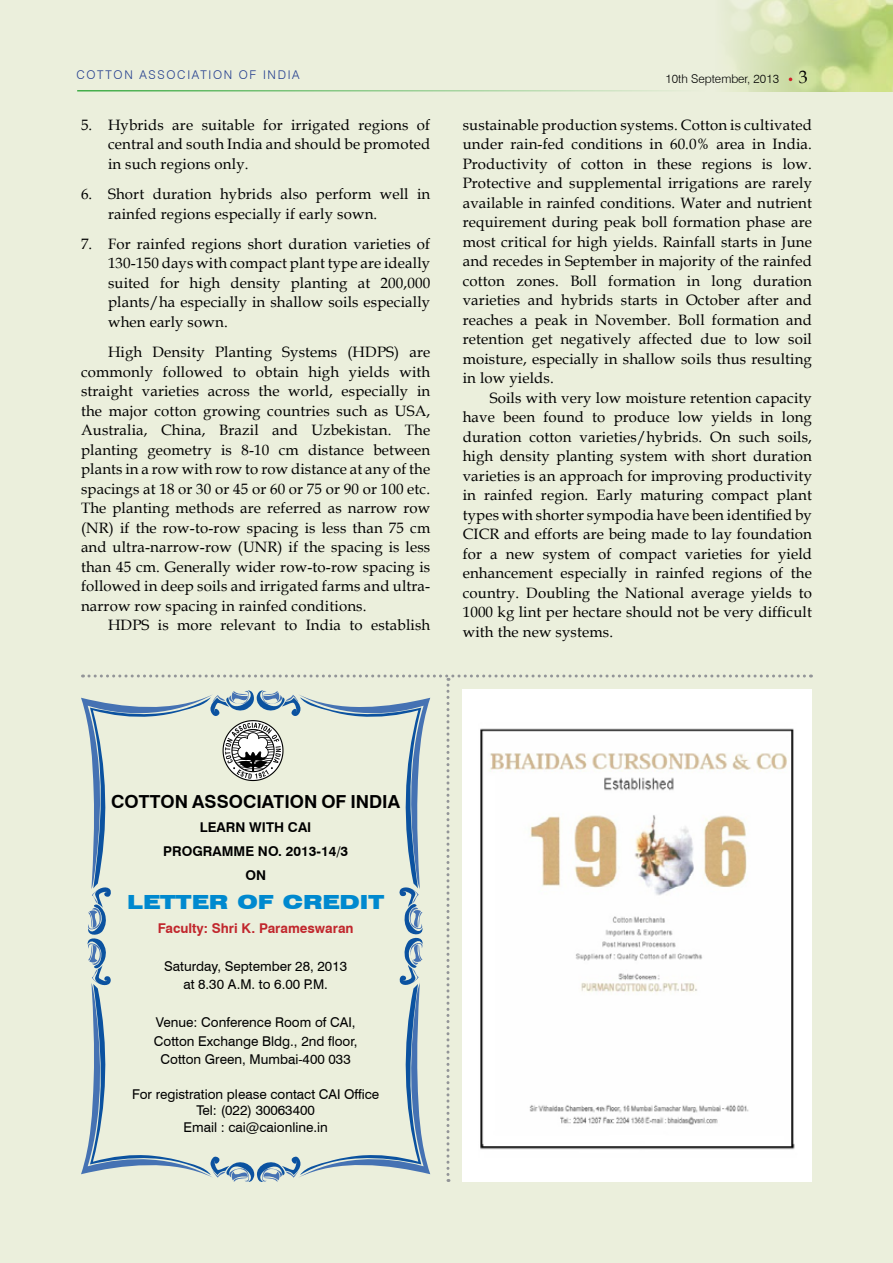
<style>
.page{position:relative;width:893px;height:1263px;background:#ebefdc}
.page>*{position:absolute;margin:0;border:0;box-sizing:border-box;transform-origin:0 0}
.t1{font:900 expanded 19.5px "Swiss 721 BT";color:#0089cf}
.t2{font:700 18px "Swiss 721 BT";color:#000}
.t3{font:15px/19.5px "Book Antiqua";letter-spacing:.01em;color:#000;text-align:justify}
.t4{font:13.5px/18.8px "Swiss 721 BT";color:#000;text-align:center}
.t5{font:700 13.5px/24.2px "Swiss 721 BT";color:#000;text-align:center}
.t6{font:700 13.5px "Swiss 721 BT";color:#c1272d}
.t7{font:300 12px "Swiss 721 BT";letter-spacing:.14em;color:#25408f}
.t8{font:300 12px "Swiss 721 BT";color:#000}
.s1{font-family:"Book Antiqua";font-weight:400;font-size:18px}
</style>
<div class="page">
<img style="left:727px;top:0;width:166px;height:91px">
<hr style="left:77px;top:90px;width:628px;height:2px;background:#41ad49">
<svg style="left:81px;top:674px;width:723px;height:508px"></svg>
<div style="left:463px;top:689px;width:349px;height:493px;background:#fff"></div>
<img style="left:480px;top:728px;width:315px;height:422px">
<p class="t7" style="left:76px;top:67px;width:225px">COTTON ASSOCIATION OF INDIA</p>
<p class="t8" style="left:665px;top:71px;width:144px">10TH SEPTEMBER, 2013 <span class="s1">3</span></p>
<p class="t3" style="left:108px;top:115px;width:324px;text-indent:-27px">5. Hybrids are suitable for irrigated regions of central and south India and should be promoted in such regions only.</p>
<p class="t3" style="left:108px;top:184px;width:324px;text-indent:-27px">6. Short duration hybrids also perform well in rainfed regions especially if early sown.</p>
<p class="t3" style="left:108px;top:234px;width:324px;text-indent:-27px">7. For rainfed regions short duration varieties of 130-150 days with compact plant type are ideally suited for high density planting at 200,000 plants/ha especially in shallow soils especially when early sown.</p>
<p class="t3" style="left:81px;top:342px;width:351px;text-indent:27px">High Density Planting Systems (HDPS) are commonly followed to obtain high yields with straight varieties across the world, especially in the major cotton growing countries such as USA, Australia, China, Brazil and Uzbekistan. The planting geometry is 8-10 cm distance between plants in a row with row to row distance at any of the spacings at 18 or 30 or 45 or 60 or 75 or 90 or 100 etc.<br>The planting methods are referred as narrow row (NR) if the row-to-row spacing is less than 75 cm and ultra-narrow-row (UNR) if the spacing is less than 45 cm. Generally wider row-to-row spacing is followed in deep soils and irrigated farms and ultra&shy;narrow row spacing in rainfed conditions.</p>
<p class="t3" style="left:108px;top:615px;width:324px">HDPS is more relevant to India to establish</p>
<p class="t3" style="left:463px;top:115px;width:351px">sustainable production systems. Cotton is cultivated under rain-fed conditions in 60.0% area in India.<br>Productivity of cotton in these regions is low.<br>Protective and supplemental irrigations are rarely available in rainfed conditions. Water and nutrient requirement during peak boll formation phase are most critical for high yields. Rainfall starts in June and recedes in September in majority of the rainfed cotton zones. Boll formation in long duration varieties and hybrids starts in October after and reaches a peak in November. Boll formation and retention get negatively affected due to low soil moisture, especially in shallow soils thus resulting in low yields.</p>
<p class="t3" style="left:463px;top:388px;width:351px;text-indent:27px">Soils with very low moisture retention capacity have been found to produce low yields in long duration cotton varieties/hybrids. On such soils, high density planting system with short duration varieties is an approach for improving productivity in rainfed region. Early maturing compact plant types with shorter sympodia have been identified by CICR and efforts are being made to lay foundation for a new system of compact varieties for yield enhancement especially in rainfed regions of the country. Doubling the National average yields to 1000 kg lint per hectare should not be very difficult with the new systems.</p>
<p class="t2" style="left:111px;top:790px;width:291px">COTTON ASSOCIATION OF INDIA</p>
<p class="t5" style="left:163px;top:815px;width:187px">LEARN WITH CAI<br>PROGRAMME NO. 2013-14/3<br>ON</p>
<h1 class="t1" style="left:127px;top:890px;width:258px">LETTER OF CREDIT</h1>
<p class="t6" style="left:158px;top:920px;width:197px">Faculty: Shri K. Parameswaran</p>
<p class="t4" style="left:164px;top:956px;width:184px">Saturday, September 28, 2013 at 8.30 A.M. to 6.00 P.M.</p>
<p class="t4" style="left:154px;top:1012px;width:205px">Venue: Conference Room of CAI,<br>Cotton Exchange Bldg., 2nd floor,<br>Cotton Green, Mumbai-400 033</p>
<p class="t4" style="left:132px;top:1086px;width:249px;line-height:16.2px">For registration please contact CAI Office<br>Tel: (022) 30063400<br>Email : cai@caionline.in</p>
</div>
